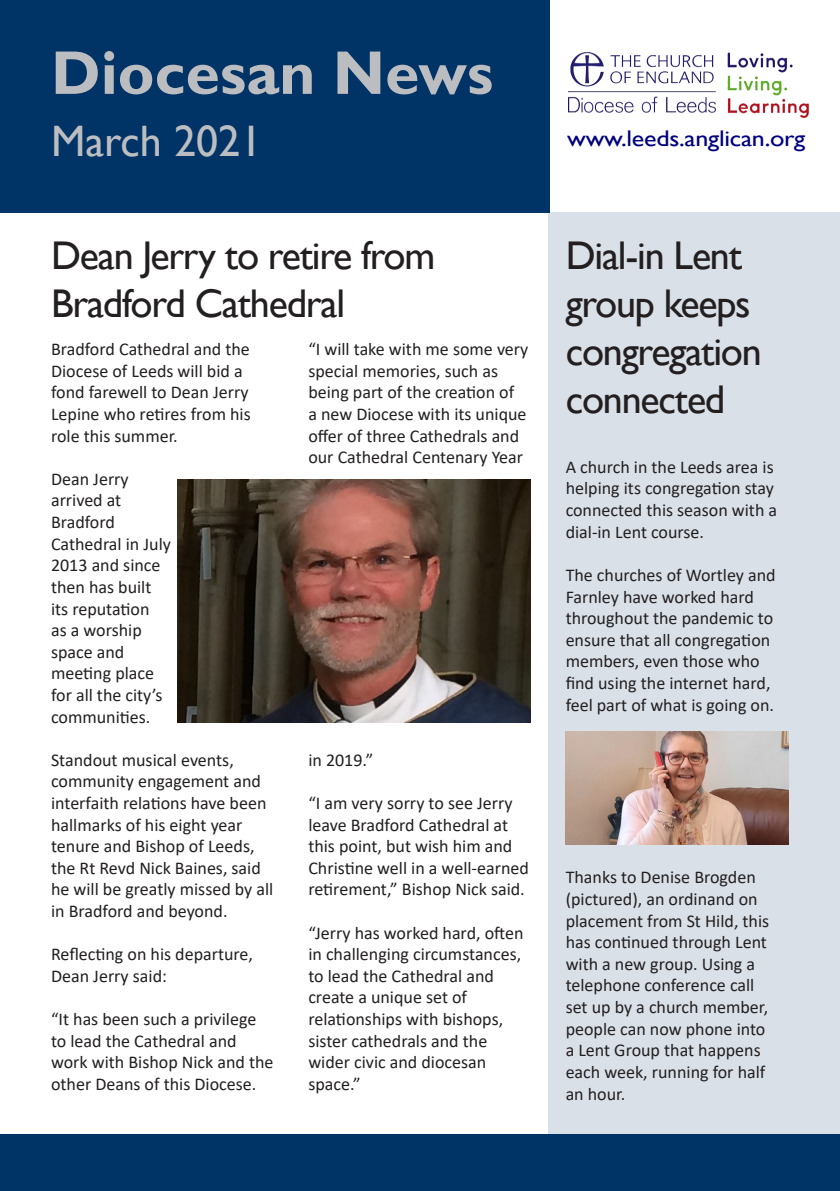
<style>
.page{position:relative;width:840px;height:1191px;background:#fff}
.page>*{position:absolute;margin:0;border:0;box-sizing:border-box;transform-origin:0 0}
.t1{font:700 62px "Gill Sans";color:#bcbdc0}
.t2{font:44px "Gill Sans";color:#bcbdc0}
.HeadingTog1{font:40px/48px "Gill Sans";letter-spacing:-.03em;color:#231f20}
.t3{font:22.6px "Gill Sans";letter-spacing:-.01em;color:#000080;scale:1.15 1}
.t4{font:18px/21.6px "Calibri";color:#231f20}
</style>
<div class="page">
<div style="left:548px;top:212px;width:291px;height:947px;background:#d9e0e8"></div>
<div style="left:0;top:0;width:549px;height:212px;background:#036"></div>
<img style="left:178px;top:480px;width:352px;height:243px">
<div style="left:0;top:1134px;width:839px;height:57px;background:#036"></div>
<img style="left:568px;top:52px;width:241px;height:66px">
<img style="left:565px;top:731px;width:223px;height:113px">
<p class="t1" style="left:51px;top:36px;width:443px">Diocesan News</p>
<p class="t2" style="left:51px;top:115px;width:212px">March 2021</p>
<p class="HeadingTog1" style="left:51px;top:232px;width:385px">Dean Jerry to retire from<br>Bradford Cathedral</p>
<p class="t4" style="left:51px;top:338px;width:201px">Bradford Cathedral and the<br>Diocese of Leeds will bid a fond farewell to Dean Jerry<br>Lepine who retires from his role this summer.</p>
<p class="t4" style="left:51px;top:467px;width:121px">Dean Jerry arrived at<br>Bradford<br>Cathedral in July<br>2013 and since then has built its reputation<br>as a worship space and meeting place for all the city’s communities.</p>
<p class="t4" style="left:51px;top:748px;width:224px">Standout musical events, community engagement and interfaith relations have been hallmarks of his eight year tenure and Bishop of Leeds, the Rt Revd Nick Baines, said he will be greatly missed by all in Bradford and beyond.</p>
<p class="t4" style="left:51px;top:943px;width:203px">Reflecting on his departure,<br>Dean Jerry said:</p>
<p class="t4" style="left:51px;top:1007px;width:224px">“It has been such a privilege to lead the Cathedral and work with Bishop Nick and the other Deans of this Diocese.</p>
<p class="t4" style="left:308px;top:338px;width:221px">“I will take with me some very special memories, such as being part of the creation of<br>a new Diocese with its unique offer of three Cathedrals and our Cathedral Centenary Year</p>
<p class="t4" style="left:308px;top:748px;width:66px">in 2019.”</p>
<p class="t4" style="left:308px;top:791px;width:222px">“I am very sorry to see Jerry leave Bradford Cathedral at this point, but wish him and<br>Christine well in a well-earned retirement,” Bishop Nick said.</p>
<p class="t4" style="left:308px;top:921px;width:216px">“Jerry has worked hard, often in challenging circumstances, to lead the Cathedral and create a unique set of relationships with bishops, sister cathedrals and the wider civic and diocesan space.”</p>
<p class="t3" style="left:567px;top:125px;width:208px">www.leeds.anglican.org</p>
<p class="HeadingTog1" style="left:565px;top:232px;width:197px">Dial-in Lent group keeps congregation connected</p>
<p class="t4" style="left:565px;top:455px;width:213px">A church in the Leeds area is helping its congregation stay connected this season with a dial-in Lent course.</p>
<p class="t4" style="left:565px;top:563px;width:211px">The churches of Wortley and<br>Farnley have worked hard throughout the pandemic to ensure that all congregation members, even those who find using the internet hard, feel part of what is going on.</p>
<p class="t4" style="left:565px;top:866px;width:205px">Thanks to Denise Brogden (pictured), an ordinand on placement from St Hild, this has continued through Lent with a new group. Using a telephone conference call set up by a church member, people can now phone into a Lent Group that happens each week, running for half an hour.</p>
</div>
